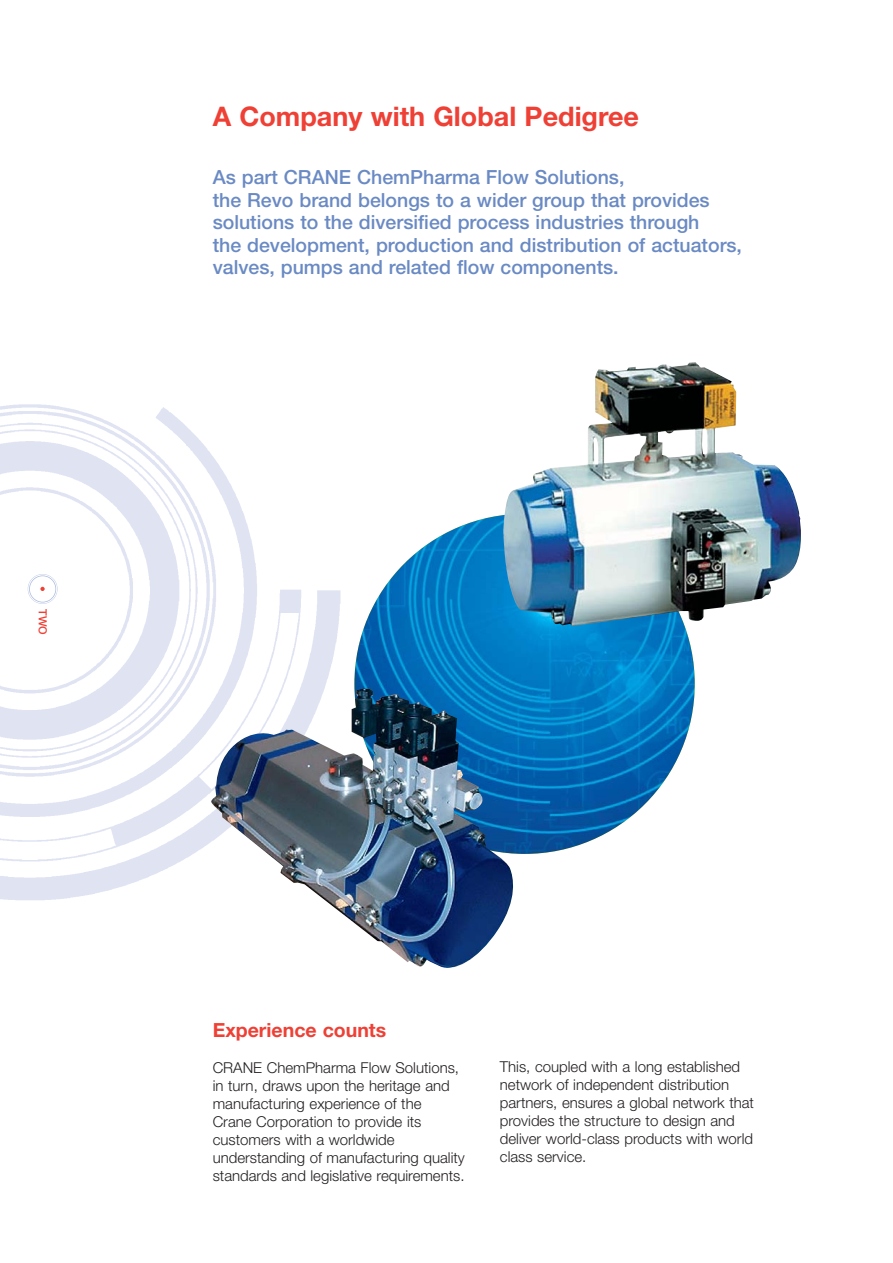
<style>
.page{position:relative;width:893px;height:1263px;background:#fff}
.page>*{position:absolute;margin:0;border:0;box-sizing:border-box;transform-origin:0 0}
.t1{font:700 27px "Helvetica Neue";color:#ef4035}
.t2{font:500 19.5px/22.5px "Helvetica Neue";color:#6a8ac4}
.t3{font:700 19.5px "Helvetica Neue";color:#ef4035}
.t4{font:300 15px/18px "Helvetica Neue";color:#231f20}
.t5{font:500 11.25px "Helvetica Neue";color:#ef4035}
</style>
<div class="page">
<img style="left:0;top:404px;width:359px;height:496px">
<img style="left:354px;top:514px;width:340px;height:340px;border-radius:50%">
<svg style="left:40px;top:587px;width:5px;height:4px"></svg>
<div style="left:29px;top:575px;width:27px;height:28px;border:2px solid #acbbdf;border-radius:50%"></div>
<div style="left:28px;top:574px;width:30px;height:30px;border:1px solid #c6cfe9;border-radius:50%"></div>
<img style="left:503px;top:362px;width:298px;height:264px">
<img style="left:211px;top:689px;width:307px;height:279px">
<p class="t5" style="left:47px;top:609px;width:27px;rotate:90deg">TWO</p>
<h1 class="t1" style="left:213px;top:106px;width:428px">A Company with Global Pedigree</h1>
<p class="t2" style="left:213px;top:168px;width:531px">As part CRANE ChemPharma Flow Solutions,<br>the Revo brand belongs to a wider group that provides solutions to the diversified process industries through<br>the development, production and distribution of actuators, valves, pumps and related flow components.</p>
<h2 class="t3" style="left:213px;top:1023px;width:175px">Experience counts</h2>
<p class="t4" style="left:213px;top:1060px;width:254px">CRANE ChemPharma Flow Solutions, in turn, draws upon the heritage and manufacturing experience of the<br>Crane Corporation to provide its customers with a worldwide understanding of manufacturing quality standards and legislative requirements.</p>
<p class="t4" style="left:500px;top:1059px;width:256px">This, coupled with a long established network of independent distribution partners, ensures a global network that provides the structure to design and deliver world-class products with world class service.</p>
</div>
